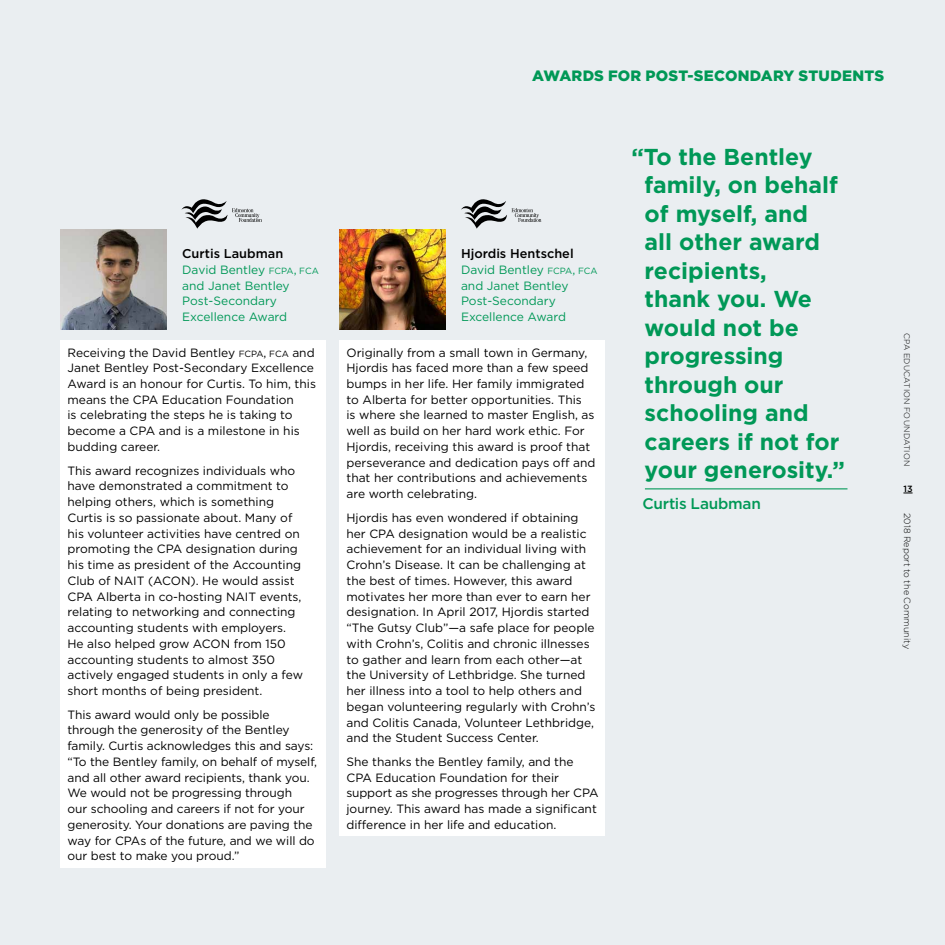
<style>
.page{position:relative;width:945px;height:945px;background:#eaeef1}
.page>*{position:absolute;margin:0;border:0;box-sizing:border-box;transform-origin:0 0}
.t1{font:700 23.1px/28.5px "Gotham";color:#009857}
.t2{font:500 15.3px "Gotham";letter-spacing:-.015em;color:#009856}
.t3{font:900 15px "Gotham";letter-spacing:.01em;color:#009856}
.t4{font:500 12.75px "Gotham";color:#000}
.t5{font:12px/15.8px "Gotham";color:#000}
.t6{font:12px/15.8px "Gotham";color:#009857}
.t7{font:300 9px "Gotham";letter-spacing:.005em;color:#000}
.t8{font:500 9px "Gotham";color:#000}
.t9{font:300 7.95px "Gotham";letter-spacing:.035em;color:#000}
.s1{font-size:9px}
</style>
<div class="page">
<img style="left:61px;top:230px;width:106px;height:100px">
<img style="left:340px;top:230px;width:106px;height:100px">
<hr style="left:645px;top:488px;width:203px;height:1px;background:#009857">
<svg style="left:181px;top:199px;width:81px;height:30px;background:#b2b5b8"></svg>
<svg style="left:461px;top:199px;width:80px;height:30px;background:#b2b5b7"></svg>
<div style="left:61px;top:340px;width:265px;height:527px;background:#fff"></div>
<div style="left:340px;top:340px;width:265px;height:496px;background:#fff"></div>
<p class="t4" style="left:182px;top:245px;width:103px">Curtis Laubman</p>
<p class="t6" style="left:182px;top:261px;width:138px">David Bentley <span class="s1">FCPA</span>, <span class="s1">FCA </span>and Janet Bentley<br>Post-Secondary<br>Excellence Award</p>
<p class="t5" style="left:67px;top:344px;width:250px">Receiving the David Bentley <span class="s1">FCPA</span>, <span class="s1">FCA</span> and Janet Bentley Post-Secondary Excellence Award is an honour for Curtis. To him, this means the CPA Education Foundation<br>is celebrating the steps he is taking to become a CPA and is a milestone in his budding career.</p>
<p class="t5" style="left:67px;top:462px;width:237px">This award recognizes individuals who have demonstrated a commitment to helping others, which is something Curtis is so passionate about. Many of his volunteer activities have centred on promoting the CPA designation during his time as president of the Accounting Club of NAIT (ACON). He would assist CPA Alberta in co-hosting NAIT events, relating to networking and connecting accounting students with employers.<br>He also helped grow ACON from 150 accounting students to almost 350 actively engaged students in only a few short months of being president.</p>
<p class="t5" style="left:67px;top:706px;width:251px">This award would only be possible through the generosity of the Bentley family. Curtis acknowledges this and says: “To the Bentley family, on behalf of myself, and all other award recipients, thank you.<br>We would not be progressing through<br>our schooling and careers if not for your generosity. Your donations are paving the way for CPAs of the future, and we will do our best to make you proud.”</p>
<p class="t3" style="left:532px;top:65px;width:353px">AWARDS FOR POST-SECONDARY STUDENTS</p>
<p class="t4" style="left:461px;top:245px;width:114px">Hjordis Hentschel</p>
<p class="t6" style="left:461px;top:261px;width:138px">David Bentley <span class="s1">FCPA</span>, <span class="s1">FCA </span>and Janet Bentley<br>Post-Secondary<br>Excellence Award</p>
<p class="t5" style="left:346px;top:344px;width:250px">Originally from a small town in Germany, Hjordis has faced more than a few speed bumps in her life. Her family immigrated to Alberta for better opportunities. This<br>is where she learned to master English, as well as build on her hard work ethic. For Hjordis, receiving this award is proof that perseverance and dedication pays off and that her contributions and achievements are worth celebrating.</p>
<p class="t5" style="left:346px;top:509px;width:250px">Hjordis has even wondered if obtaining her CPA designation would be a realistic achievement for an individual living with Crohn’s Disease. It can be challenging at the best of times. However, this award motivates her more than ever to earn her designation. In April 2017, Hjordis started “The Gutsy Club”—a safe place for people with Crohn’s, Colitis and chronic illnesses to gather and learn from each other—at the University of Lethbridge. She turned her illness into a tool to help others and began volunteering regularly with Crohn’s and Colitis Canada, Volunteer Lethbridge, and the Student Success Center.</p>
<p class="t5" style="left:346px;top:754px;width:253px">She thanks the Bentley family, and the CPA Education Foundation for their support as she progresses through her CPA journey. This award has made a significant difference in her life and education.</p>
<h1 class="t1" style="left:645px;top:142px;width:202px;text-indent:-13px">“To the Bentley family, on behalf of myself, and<br>all other award recipients,<br>thank you. We would not be progressing through our schooling and careers if not for your generosity.”</h1>
<p class="t2" style="left:642px;top:494px;width:120px">Curtis Laubman</p>
<p class="t9" style="left:912px;top:333px;width:135px;rotate:90deg">CPA EDUCATION FOUNDATION</p>
<p class="t8" style="left:903px;top:483px;width:11px">13</p>
<p class="t7" style="left:913px;top:513px;width:137px;rotate:90deg">2018 Report to the Community</p>
</div>
